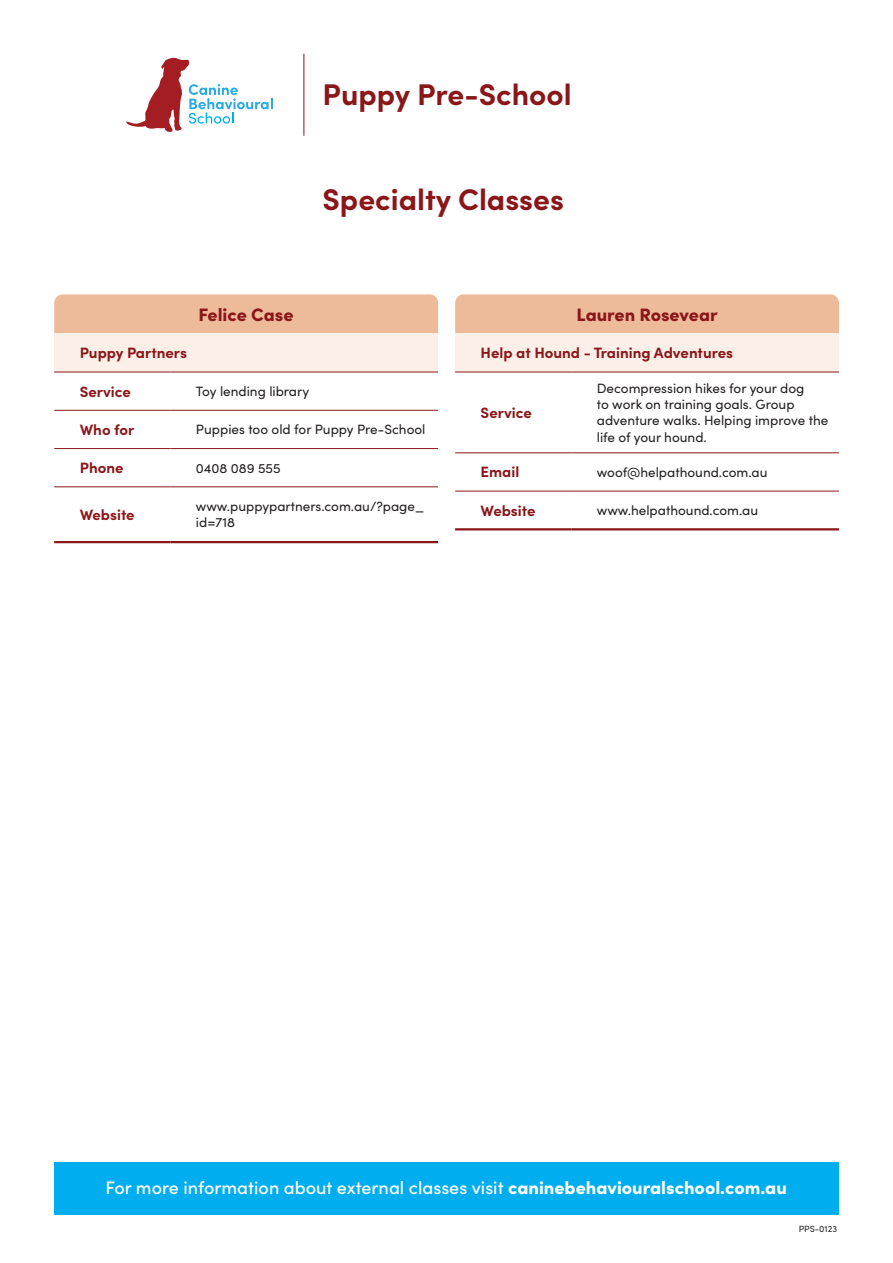
<style>
.page{position:relative;width:893px;height:1263px;background:#fff}
.page>*{position:absolute;margin:0;border:0;box-sizing:border-box;transform-origin:0 0}
.t1{font:700 30px "Sofia Pro";color:#8a1619}
.t2{font:500 18px "Sofia Pro";color:#fff}
.t3{font:900 18px "Sofia Pro";color:#8a1619}
.t4{font:700 15px "Sofia Pro";color:#8a1619}
.Bullet{font:13.5px/16.2px "Sofia Pro";color:#231f20}
.t5{font:9px "Sofia Pro";color:#231f20}
.s1{font-weight:900}
</style>
<div class="page">
<div style="left:54px;top:1163px;width:784px;height:52px;background:#00aeef"></div>
<div style="left:54px;top:294px;width:384px;height:40px;background:#eebb9a"></div>
<div style="left:54px;top:334px;width:384px;height:38px;background:#fbefe7"></div>
<svg style="left:54px;top:409px;width:384px;height:78px"></svg>
<hr style="left:54px;top:372px;width:116px;height:1px;background:#8a1619">
<hr style="left:170px;top:372px;width:268px;height:1px;background:#8a1619">
<hr style="left:54px;top:410px;width:116px;height:1px;background:#8a1619">
<hr style="left:170px;top:410px;width:268px;height:1px;background:#8a1619">
<hr style="left:54px;top:448px;width:116px;height:1px;background:#8a1619">
<hr style="left:170px;top:448px;width:268px;height:1px;background:#8a1619">
<hr style="left:54px;top:487px;width:116px;height:1px;background:#8a1619">
<hr style="left:170px;top:487px;width:268px;height:1px;background:#8a1619">
<hr style="left:54px;top:541px;width:116px;height:2px;background:#8a1619">
<hr style="left:170px;top:541px;width:268px;height:2px;background:#8a1619">
<div style="left:455px;top:294px;width:384px;height:40px;background:#eebb9a"></div>
<div style="left:455px;top:334px;width:384px;height:38px;background:#fbefe7"></div>
<svg style="left:455px;top:452px;width:384px;height:39px"></svg>
<hr style="left:455px;top:372px;width:116px;height:1px;background:#8a1619">
<hr style="left:571px;top:372px;width:268px;height:1px;background:#8a1619">
<hr style="left:455px;top:453px;width:116px;height:1px;background:#8a1619">
<hr style="left:571px;top:453px;width:268px;height:1px;background:#8a1619">
<hr style="left:455px;top:491px;width:116px;height:1px;background:#8a1619">
<hr style="left:571px;top:491px;width:268px;height:1px;background:#8a1619">
<hr style="left:455px;top:528px;width:116px;height:2px;background:#8a1619">
<hr style="left:571px;top:528px;width:268px;height:2px;background:#8a1619">
<hr style="left:304px;top:54px;width:1px;height:82px;background:#8a1619">
<svg style="left:126px;top:58px;width:147px;height:74px"></svg>
<p class="t1" style="left:323px;top:72px;width:250px">Puppy Pre-School</p>
<p class="t1" style="left:323px;top:177px;width:243px">Specialty Classes</p>
<p class="t3" style="left:198px;top:301px;width:97px">Felice Case</p>
<p class="t3" style="left:577px;top:301px;width:143px">Lauren Rosevear</p>
<p class="t4" style="left:80px;top:341px;width:109px">Puppy Partners</p>
<p class="t4" style="left:80px;top:380px;width:53px">Service</p>
<p class="Bullet" style="left:196px;top:382px;width:115px">Toy lending library</p>
<p class="t4" style="left:80px;top:418px;width:56px">Who for</p>
<p class="Bullet" style="left:196px;top:421px;width:231px">Puppies too old for Puppy Pre-School</p>
<p class="t4" style="left:80px;top:456px;width:45px">Phone</p>
<p class="Bullet" style="left:196px;top:459px;width:86px">0408 089 555</p>
<p class="t4" style="left:80px;top:503px;width:56px">Website</p>
<p class="Bullet" style="left:196px;top:498px;width:230px">www.puppypartners.com.au/?page_ id=718</p>
<p class="t4" style="left:481px;top:341px;width:254px">Help at Hound - Training Adventures</p>
<p class="t4" style="left:481px;top:401px;width:53px">Service</p>
<p class="Bullet" style="left:597px;top:379px;width:233px">Decompression hikes for your dog<br>to work on training goals. Group adventure walks. Helping improve the life of your hound.</p>
<p class="t4" style="left:481px;top:460px;width:40px">Email</p>
<p class="Bullet" style="left:597px;top:463px;width:172px">woof@helpathound.com.au</p>
<p class="t4" style="left:481px;top:499px;width:56px">Website</p>
<p class="Bullet" style="left:597px;top:501px;width:163px">www.helpathound.com.au</p>
<p class="t2" style="left:106px;top:1174px;width:683px">For more information about external classes visit <span class="s1">caninebehaviouralschool.com.au</span></p>
<p class="t5" style="left:799px;top:1222px;width:40px">PPS-0123</p>
</div>
